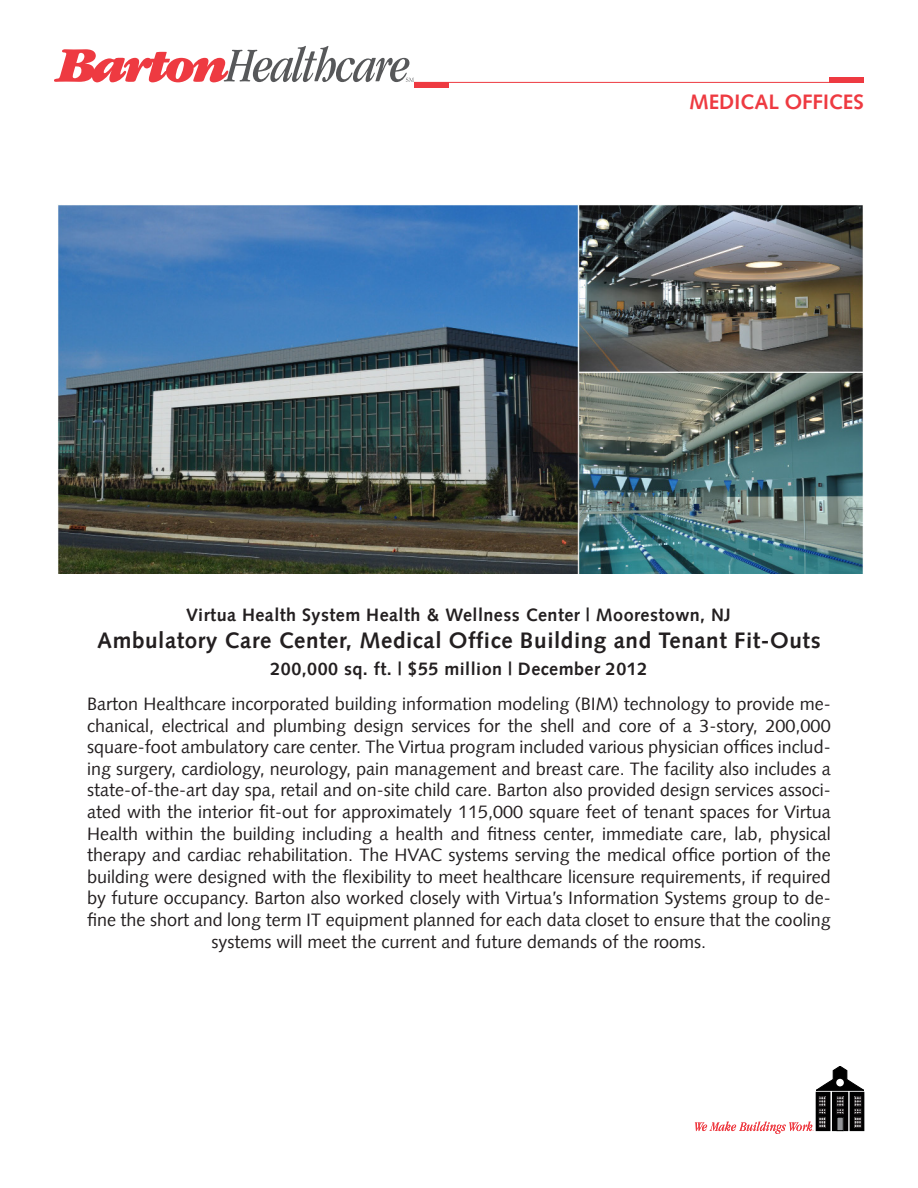
<style>
.page{position:relative;width:918px;height:1188px;background:#fff}
.page>*{position:absolute;margin:0;border:0;box-sizing:border-box;transform-origin:0 0}
.t1{font:700 22.5px "Syntax";letter-spacing:.025em;color:#231f20}
.t2{font:700 21px "Syntax";color:#ee3a41}
.t3{font:18px/21.6px "Syntax LT";color:#231f20;text-align:center}
.t4{font:700 18px "Syntax";letter-spacing:.025em;color:#231f20}
</style>
<div class="page">
<div style="left:830px;top:77px;width:34px;height:6px;background:#ee3a41"></div>
<hr style="left:414px;top:82px;width:450px;height:1px;background:#ee3a41">
<div style="left:414px;top:82px;width:34px;height:6px;background:#ee3a41"></div>
<svg style="left:54px;top:46px;width:360px;height:36px"></svg>
<svg style="left:818px;top:1094px;width:10px;height:35px"></svg>
<div style="left:816px;top:1092px;width:14px;height:39px;border:1px solid #000"></div>
<svg style="left:852px;top:1094px;width:10px;height:35px"></svg>
<div style="left:850px;top:1092px;width:14px;height:39px;border:1px solid #000"></div>
<svg style="left:855px;top:1097px;width:6px;height:31px"></svg>
<svg style="left:834px;top:1094px;width:12px;height:35px"></svg>
<div style="left:832px;top:1092px;width:16px;height:39px;border:1px solid #000"></div>
<svg style="left:837px;top:1097px;width:6px;height:17px"></svg>
<div style="left:837px;top:1117px;width:6px;height:14px;background:#939598"></div>
<div style="left:837px;top:1117px;width:6px;height:14px;border:1px solid #000"></div>
<svg style="left:816px;top:1066px;width:48px;height:24px"></svg>
<div style="left:836px;top:1079px;width:8px;height:7px;background:#fff;border-radius:50%"></div>
<svg style="left:695px;top:1097px;width:130px;height:37px"></svg>
<img style="left:58px;top:205px;width:805px;height:368px">
<p class="t2" style="left:689px;top:90px;width:176px">MEDICAL OFFICES</p>
<p class="t4" style="left:186px;top:604px;width:547px">Virtua Health System Health &amp; Wellness Center | Moorestown, NJ</p>
<p class="t1" style="left:97px;top:627px;width:725px">Ambulatory Care Center, Medical Office Building and Tenant Fit-Outs</p>
<p class="t4" style="left:270px;top:658px;width:378px">200,000 sq. ft. | $55 million | December 2012</p>
<p class="t3" style="left:87px;top:693px;width:745px">Barton Healthcare incorporated building information modeling (BIM) technology to provide me&shy;chanical, electrical and plumbing design services for the shell and core of a 3-story, 200,000 square-foot ambulatory care center. The Virtua program included various physician offices includ&shy;ing surgery, cardiology, neurology, pain management and breast care. The facility also includes a state-of-the-art day spa, retail and on-site child care. Barton also provided design services associ&shy;ated with the interior fit-out for approximately 115,000 square feet of tenant spaces for Virtua Health within the building including a health and fitness center, immediate care, lab, physical therapy and cardiac rehabilitation. The HVAC systems serving the medical office portion of the building were designed with the flexibility to meet healthcare licensure requirements, if required by future occupancy. Barton also worked closely with Virtua’s Information Systems group to de&shy;fine the short and long term IT equipment planned for each data closet to ensure that the cooling systems will meet the current and future demands of the rooms.</p>
</div>
